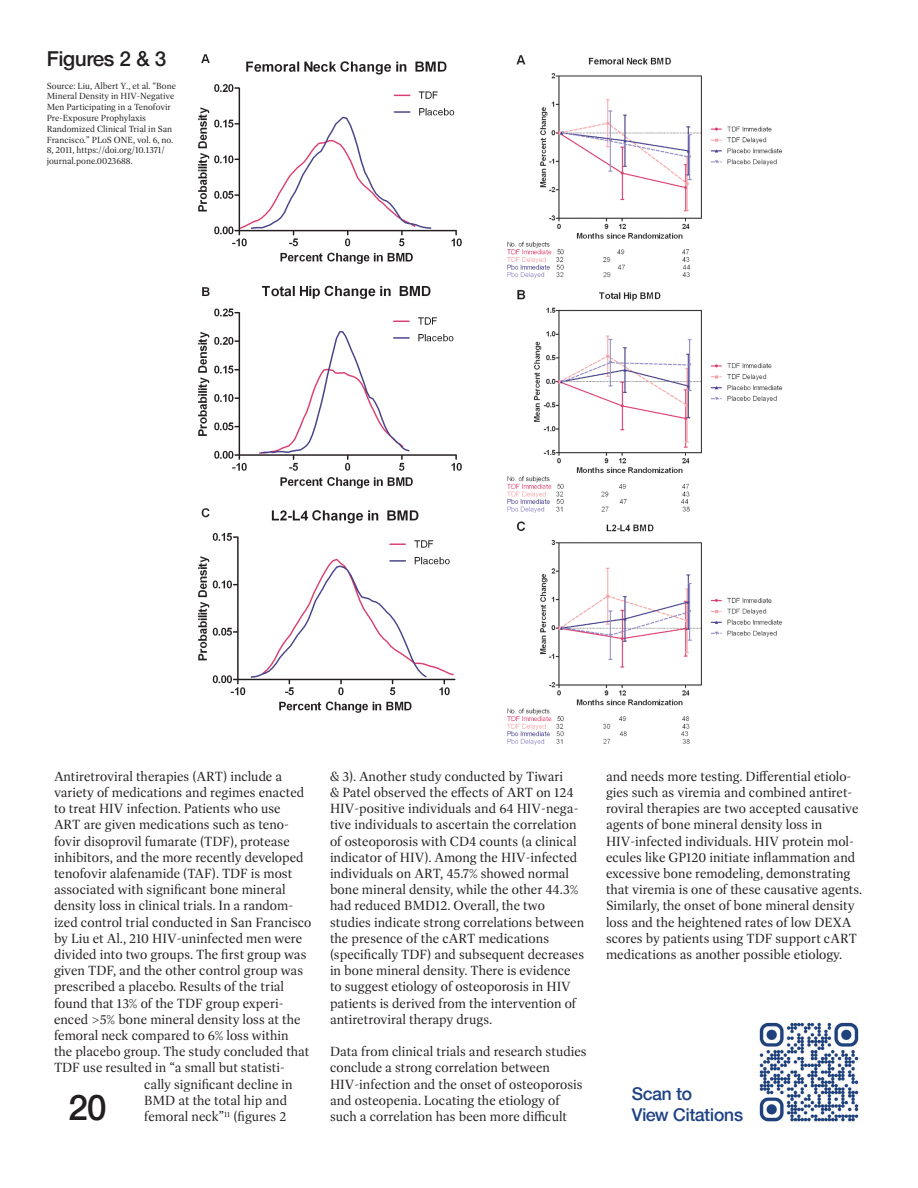
<style>
.page{position:relative;width:918px;height:1188px;background:#fff}
.page>*{position:absolute;margin:0;border:0;box-sizing:border-box;transform-origin:0 0}
.t1{font:500 36px "Helvetica";color:#231f20}
.t2{font:500 21px "Helvetica";color:#231f20}
.t3{font:500 18px "Helvetica";color:#1f4283}
.t4{font:13.5px/16.2px "Dashiell Bright";color:#231f20}
.t5{font:9px/10.8px "Dashiell Bright";color:#231f20}
</style>
<div class="page">
<hr style="left:917px;top:0;width:1px;height:1188px;background:#c5c1bc">
<hr style="left:917px;top:54px;width:1px;height:154px;background:#e9573b">
<hr style="left:917px;top:0;width:1px;height:54px;background:#090d0d">
<img style="left:198px;top:54px;width:264px;height:659px">
<img style="left:507px;top:55px;width:276px;height:690px">
<img style="left:759px;top:1022px;width:101px;height:101px">
<p class="t2" style="left:47px;top:46px;width:121px">Figures 2 &amp; 3</p>
<p class="t5" style="left:47px;top:80px;width:131px">Source: Liu, Albert Y., et al. “Bone<br>Mineral Density in HIV-Negative<br>Men Participating in a Tenofovir<br>Pre-Exposure Prophylaxis<br>Randomized Clinical Trial in San<br>Francisco.” PLoS ONE, vol. 6, no.<br>8, 2011, https://doi.org/10.1371/ journal.pone.0023688.</p>
<p class="t4" style="left:54px;top:768px;width:230px">Antiretroviral therapies (ART) include a</p>
<p class="t4" style="left:54px;top:785px;width:252px">variety of medications and regimes enacted</p>
<p class="t4" style="left:54px;top:801px;width:228px">to treat HIV infection. Patients who use</p>
<p class="t4" style="left:54px;top:817px;width:236px">ART are given medications such as teno-</p>
<p class="t4" style="left:54px;top:833px;width:237px">fovir disoprovil fumarate (TDF), protease</p>
<p class="t4" style="left:54px;top:849px;width:251px">inhibitors, and the more recently developed</p>
<p class="t4" style="left:54px;top:866px;width:240px">tenofovir alafenamide (TAF). TDF is most</p>
<p class="t4" style="left:54px;top:882px;width:233px">associated with significant bone mineral</p>
<p class="t4" style="left:54px;top:898px;width:241px">density loss in clinical trials. In a random-</p>
<p class="t4" style="left:54px;top:914px;width:259px">ized control trial conducted in San Francisco</p>
<p class="t4" style="left:54px;top:930px;width:250px">by Liu et Al., 210 HIV-uninfected men were</p>
<p class="t4" style="left:54px;top:947px;width:254px">divided into two groups. The first group was</p>
<p class="t4" style="left:54px;top:963px;width:251px">given TDF, and the other control group was</p>
<p class="t4" style="left:54px;top:979px;width:232px">prescribed a placebo. Results of the trial</p>
<p class="t4" style="left:54px;top:995px;width:231px">found that 13% of the TDF group experi-</p>
<p class="t4" style="left:54px;top:1011px;width:248px">enced &gt;5% bone mineral density loss at the</p>
<p class="t4" style="left:54px;top:1028px;width:236px">femoral neck compared to 6% loss within</p>
<p class="t4" style="left:54px;top:1044px;width:257px">the placebo group. The study concluded that</p>
<p class="t4" style="left:54px;top:1060px;width:233px">TDF use resulted in “a small but statisti-</p>
<p class="t4" style="left:144px;top:1076px;width:150px">cally significant decline in</p>
<p class="t4" style="left:144px;top:1092px;width:145px">BMD at the total hip and</p>
<p class="t4" style="left:144px;top:1109px;width:144px">femoral neck”<sup>11</sup> (figures 2</p>
<p class="t1" style="left:69px;top:1086px;width:39px">20</p>
<p class="t4" style="left:330px;top:768px;width:256px">&amp; 3). Another study conducted by Tiwari<br>&amp; Patel observed the effects of ART on 124<br>HIV-positive individuals and 64 HIV-nega&shy;tive individuals to ascertain the correlation of osteoporosis with CD4 counts (a clinical indicator of HIV). Among the HIV-infected individuals on ART, 45.7% showed normal bone mineral density, while the other 44.3% had reduced BMD12. Overall, the two studies indicate strong correlations between the presence of the cART medications (specifically TDF) and subsequent decreases in bone mineral density. There is evidence to suggest etiology of osteoporosis in HIV patients is derived from the intervention of antiretroviral therapy drugs.</p>
<p class="t4" style="left:330px;top:1044px;width:258px">Data from clinical trials and research studies conclude a strong correlation between HIV-infection and the onset of osteoporosis and osteopenia. Locating the etiology of such a correlation has been more difficult</p>
<p class="t4" style="left:606px;top:768px;width:258px">and needs more testing. Differential etiolo&shy;gies such as viremia and combined antiret&shy;roviral therapies are two accepted causative agents of bone mineral density loss in HIV-infected individuals. HIV protein mol&shy;ecules like GP120 initiate inflammation and excessive bone remodeling, demonstrating that viremia is one of these causative agents.<br>Similarly, the onset of bone mineral density loss and the heightened rates of low DEXA scores by patients using TDF support cART medications as another possible etiology.</p>
<p class="t3" style="left:632px;top:1083px;width:62px">Scan to</p>
<p class="t3" style="left:632px;top:1105px;width:113px">View Citations</p>
</div>
